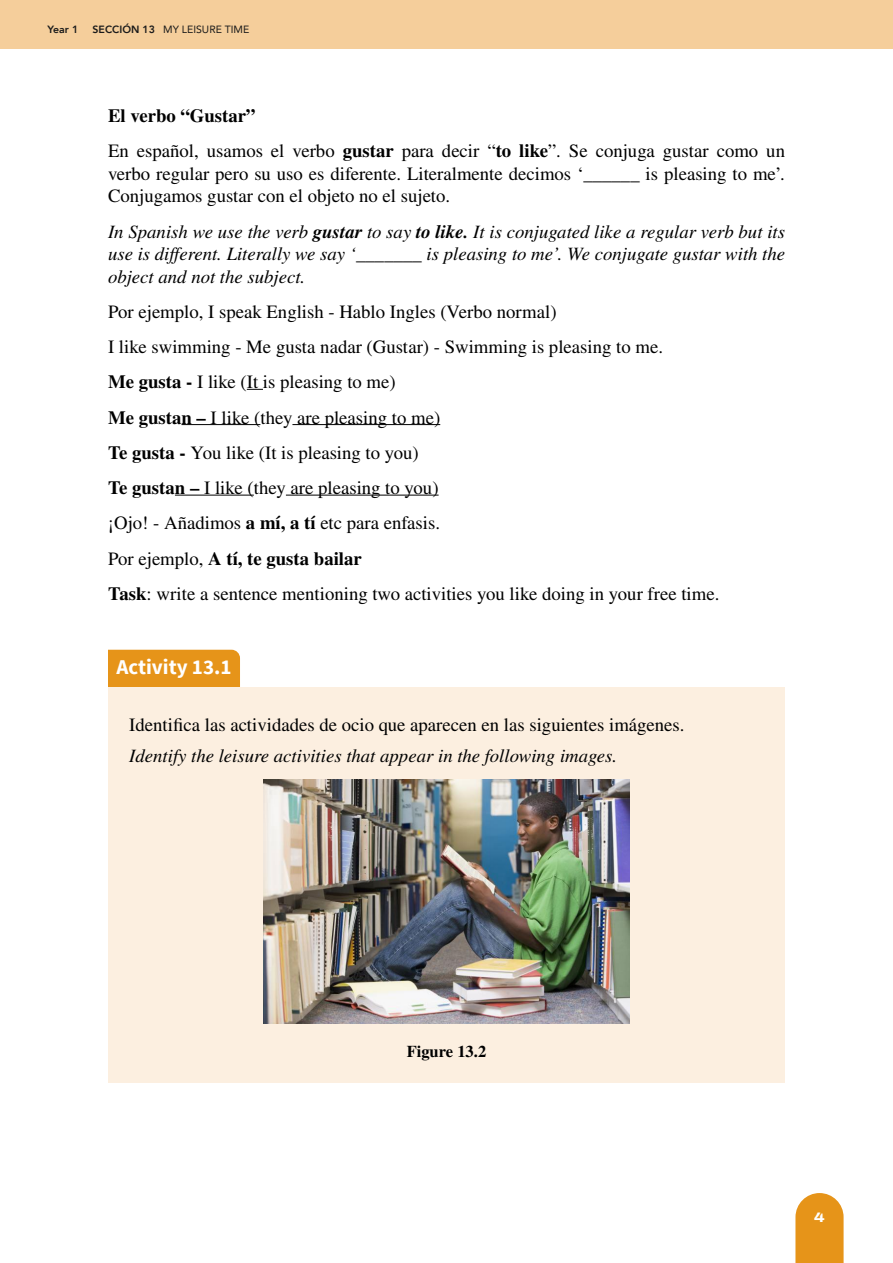
<style>
.page{position:relative;width:893px;height:1263px;background:#fff}
.page>*{position:absolute;margin:0;border:0;box-sizing:border-box;transform-origin:0 0}
.t1{font:700 21px "Source Sans Pro";color:#fff}
.t2{font:18.75px/35.2px "STIX General";color:#000}
.t3{font:italic 18.75px/22.5px "STIX General";color:#000;text-align:justify}
.t4{font:700 16.5px "STIX General";color:#000}
.t5{font:800 13.5px "Archivo Expanded";color:#fff}
.t6{font:10.5px "Avenir";color:#1a1a1a}
.t7{font:800 10.5px "Avenir";color:#1a1a1a}
.s1{font-weight:800}
.s2{font-weight:700}
</style>
<div class="page">
<div style="left:0;top:0;width:893px;height:49px;background:#f5ce9b"></div>
<svg style="left:795px;top:1193px;width:49px;height:70px;background:#e89d2e"></svg>
<svg style="left:247px;top:389px;width:16px;height:1px"></svg>
<hr style="left:181px;top:424px;width:79px;height:1px;background:#000">
<hr style="left:292px;top:424px;width:148px;height:1px;background:#000">
<hr style="left:175px;top:495px;width:79px;height:1px;background:#000">
<hr style="left:286px;top:495px;width:153px;height:1px;background:#000">
<div style="left:108px;top:650px;width:132px;height:37px;background:#e69419"></div>
<div style="left:108px;top:687px;width:677px;height:69px;background:#fcefe0"></div>
<div style="left:108px;top:749px;width:677px;height:300px;background:#fcefe0"></div>
<div style="left:108px;top:1015px;width:677px;height:68px;background:#fcefe0"></div>
<img style="left:263px;top:779px;width:366px;height:244px">
<p class="t7" style="left:48px;top:21px;width:32px">Year 1</p>
<p class="t6" style="left:93px;top:21px;width:158px"><span class="s1">SECCIÓN 13</span> MY LEISURE TIME</p>
<p class="t2" style="left:108px;top:99px;width:678px"><span class="s2">El verbo “Gustar”<br></span>En español, usamos el verbo <span class="s2">gustar</span> para decir “<span class="s2">to like</span>”. Se conjuga gustar como un</p>
<p class="t2" style="left:108px;top:163px;width:678px;line-height:22.5px">verbo regular pero su uso es diferente. Literalmente decimos ‘______ is pleasing to me’.<br>Conjugamos gustar con el objeto no el sujeto.</p>
<p class="t3" style="left:108px;top:220px;width:679px">In Spanish we use the verb <span class="s2">gustar</span> to say <span class="s2">to like.</span> It is conjugated like a regular verb but its use is different. Literally we say ‘_______ is pleasing to me’. We conjugate gustar with the object and not the subject.</p>
<p class="t2" style="left:108px;top:295px;width:613px">Por ejemplo, I speak English - Hablo Ingles (Verbo normal)<br>I like swimming - Me gusta nadar (Gustar) - Swimming is pleasing to me.<br><span class="s2">Me gusta -</span> I like (It is pleasing to me)<br><span class="s2">Me gustan –</span> I like (they are pleasing to me)<br><span class="s2">Te gusta -</span> You like (It is pleasing to you)<br><span class="s2">Te gustan –</span> I like (they are pleasing to you)<br>¡Ojo! - Añadimos <span class="s2">a mí, a tí</span> etc para enfasis.<br>Por ejemplo, <span class="s2">A tí, te gusta bailar<br>Task</span>: write a sentence mentioning two activities you like doing in your free time.</p>
<p class="t1" style="left:117px;top:653px;width:116px">Activity 13.1</p>
<p class="t2" style="left:129px;top:707px;width:557px">Identifica las actividades de ocio que aparecen en las siguientes imágenes.</p>
<p class="t3" style="left:129px;top:743px;width:489px">Identify the leisure activities that appear in the following images.</p>
<p class="t4" style="left:407px;top:1040px;width:81px">Figure 13.2</p>
<p class="t5" style="left:814px;top:1207px;width:12px">4</p>
</div>
